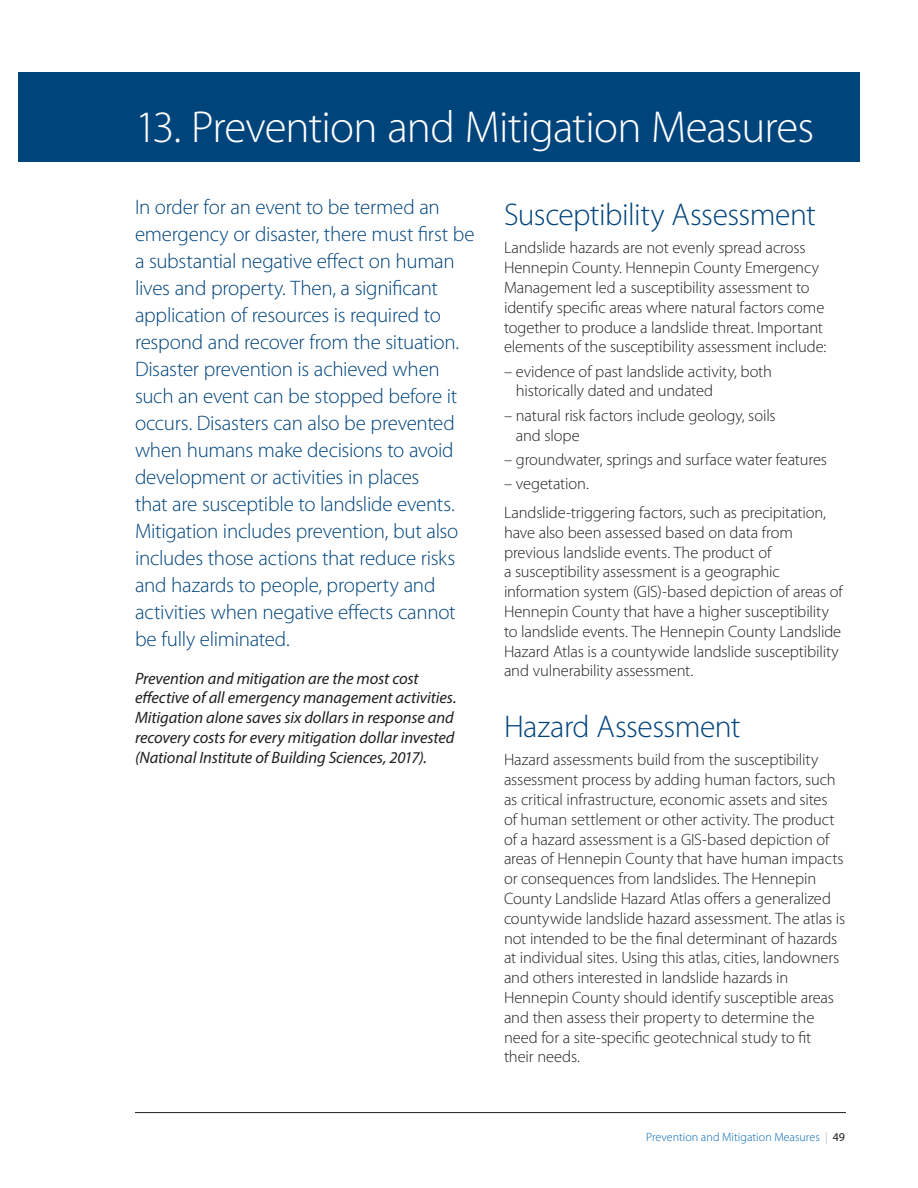
<style>
.page{position:relative;width:918px;height:1188px;background:#fff}
.page>*{position:absolute;margin:0;border:0;box-sizing:border-box;transform-origin:0 0}
.first_head{font:300 45px "Myriad Pro";letter-spacing:-.02em;color:#fff}
.Subhead_main{font:300 31.5px "Myriad Pro";letter-spacing:-.015em;color:#00447c}
.Intro_paragraph{font:300 21px/27px "Myriad Pro";letter-spacing:-.015em;color:#00447c}
.Text{font:300 16.5px/19.8px "Myriad Pro";letter-spacing:-.01em;color:#231f20}
.italic_discriptor{font:italic 16.5px/19.8px "Myriad Pro";letter-spacing:-.005em;color:#231f20}
.t1{font:300 12px "Myriad Pro";letter-spacing:.005em;color:#0067b1}
.s1{color:#adafb1}
.s2{font-weight:400;color:#231f20}
</style>
<div class="page">
<hr style="left:135px;top:1112px;width:711px;height:1px;background:#231f20">
<div style="left:18px;top:72px;width:842px;height:90px;background:#00447c"></div>
<p class="first_head" style="left:135px;top:102px;width:681px">13. Prevention and Mitigation Measures</p>
<p class="Intro_paragraph" style="left:135px;top:194px;width:341px">In order for an event to be termed an emergency or disaster, there must first be a substantial negative effect on human lives and property. Then, a significant application of resources is required to respond and recover from the situation.<br>Disaster prevention is achieved when such an event can be stopped before it occurs. Disasters can also be prevented when humans make decisions to avoid development or activities in places<br>that are susceptible to landslide events.<br>Mitigation includes prevention, but also includes those actions that reduce risks and hazards to people, property and activities when negative effects cannot be fully eliminated.</p>
<p class="italic_discriptor" style="left:135px;top:668px;width:323px">Prevention and mitigation are the most cost effective of all emergency management activities.<br>Mitigation alone saves six dollars in response and recovery costs for every mitigation dollar invested (National Institute of Building Sciences, 2017).</p>
<p class="Subhead_main" style="left:504px;top:197px;width:313px">Susceptibility Assessment</p>
<p class="Text" style="left:504px;top:238px;width:324px">Landslide hazards are not evenly spread across Hennepin County. Hennepin County Emergency Management led a susceptibility assessment to identify specific areas where natural factors come together to produce a landslide threat. Important elements of the susceptibility assessment include:</p>
<p class="Text" style="left:516px;top:362px;width:258px;text-indent:-12px">– evidence of past landslide activity, both historically dated and undated</p>
<p class="Text" style="left:516px;top:406px;width:261px;text-indent:-12px">– natural risk factors include geology, soils and slope</p>
<p class="Text" style="left:504px;top:450px;width:325px">– groundwater, springs and surface water features</p>
<p class="Text" style="left:504px;top:474px;width:86px">– vegetation.</p>
<p class="Text" style="left:504px;top:503px;width:340px">Landslide-triggering factors, such as precipitation, have also been assessed based on data from previous landslide events. The product of<br>a susceptibility assessment is a geographic information system (GIS)-based depiction of areas of Hennepin County that have a higher susceptibility to landslide events. The Hennepin County Landslide Hazard Atlas is a countywide landslide susceptibility and vulnerability assessment.</p>
<p class="Subhead_main" style="left:504px;top:709px;width:238px">Hazard Assessment</p>
<p class="Text" style="left:504px;top:750px;width:343px">Hazard assessments build from the susceptibility assessment process by adding human factors, such as critical infrastructure, economic assets and sites<br>of human settlement or other activity. The product of a hazard assessment is a GIS-based depiction of areas of Hennepin County that have human impacts or consequences from landslides. The Hennepin County Landslide Hazard Atlas offers a generalized countywide landslide hazard assessment. The atlas is not intended to be the final determinant of hazards at individual sites. Using this atlas, cities, landowners and others interested in landslide hazards in Hennepin County should identify susceptible areas and then assess their property to determine the need for a site-specific geotechnical study to fit their needs.</p>
<p class="t1" style="left:646px;top:1131px;width:201px">Prevention and Mitigation Measures <span class="s1">|</span> <span class="s2">49</span></p>
</div>
